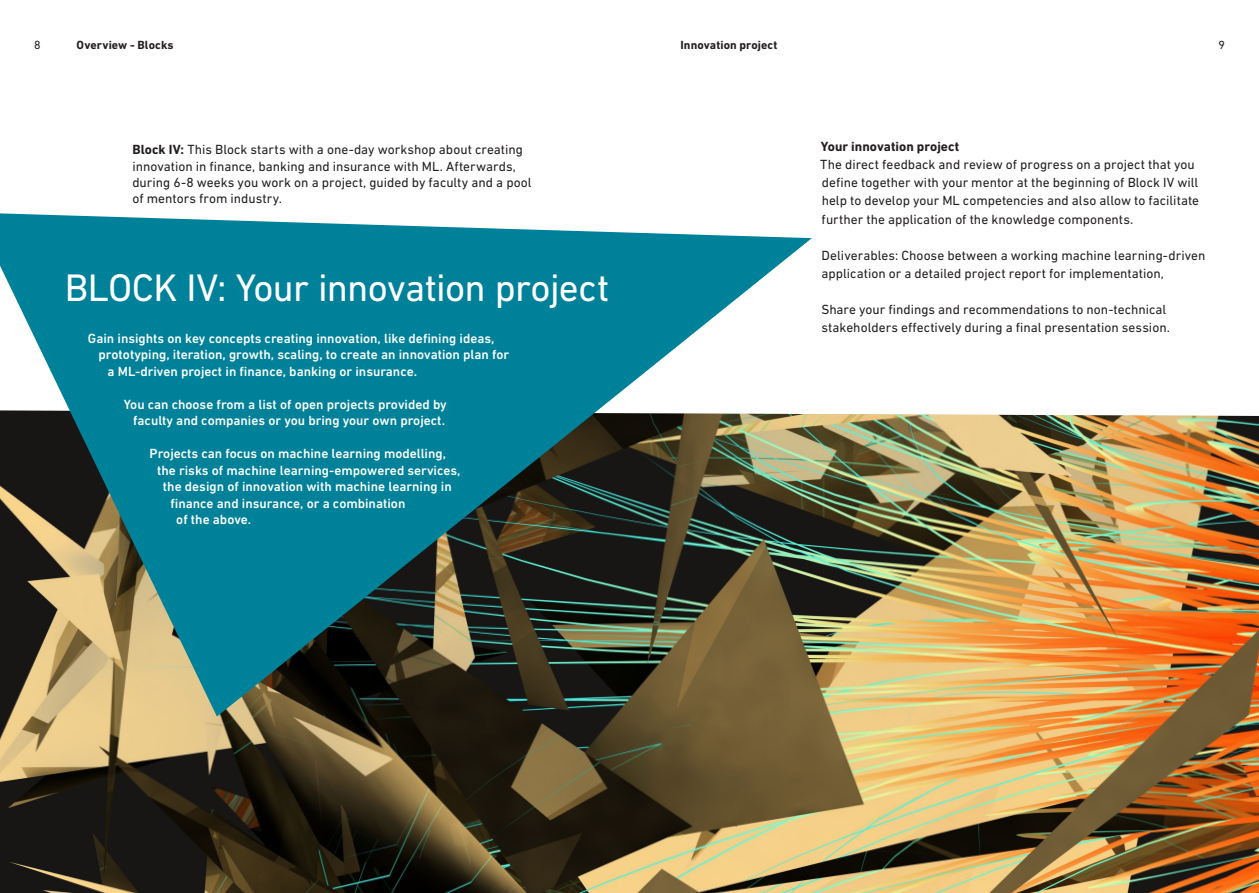
<style>
.page{position:relative;width:1259px;height:893px;background:#fff}
.page>*{position:absolute;margin:0;border:0;box-sizing:border-box;transform-origin:0 0}
.t1{font:39px "DIN Next W1 G";letter-spacing:-.015em;color:#fff}
.t2{font:13.5px/18px "DIN Next W1 G";color:#231f20}
.t3{font:500 13.5px/16.5px "DIN Next W1 G";color:#fff;text-align:center}
.t4{font:700 13.5px "DIN Next W1 G";letter-spacing:.005em;color:#231f20}
.t5{font:700 12px "DIN Next W1 G";letter-spacing:.01em;color:#231f20}
.t6{font:12px "DIN Next W1 G";color:#231f20}
.s1{font-weight:700}
</style>
<div class="page">
<img style="left:0;top:414px;width:1259px;height:479px">
<svg style="left:0;top:213px;width:812px;height:503px;background:#367679"></svg>
<p class="t6" style="left:34px;top:38px;width:8px">8</p>
<p class="t5" style="left:77px;top:37px;width:99px">Overview - Blocks</p>
<p class="t2" style="left:132px;top:142px;width:401px;line-height:16.2px"><span class="s1">Block IV:</span> This Block starts with a one-day workshop about creating innovation in finance, banking and insurance with ML. Afterwards, during 6-8 weeks you work on a project, guided by faculty and a pool of mentors from industry.</p>
<h1 class="t1" style="left:65px;top:266px;width:546px">BLOCK IV: Your innovation project</h1>
<p class="t3" style="left:88px;top:330px;width:408px">Gain insights on key concepts creating innovation, like defining ideas,</p>
<p class="t3" style="left:99px;top:346px;width:412px">prototyping, iteration, growth, scaling, to create an innovation plan for</p>
<p class="t3" style="left:108px;top:363px;width:311px">a ML-driven project in finance, banking or insurance.</p>
<p class="t3" style="left:124px;top:396px;width:324px">You can choose from a list of open projects provided by faculty and companies or you bring your own project.</p>
<p class="t3" style="left:150px;top:445px;width:298px">Projects can focus on machine learning modelling,</p>
<p class="t3" style="left:157px;top:462px;width:305px">the risks of machine learning-empowered services,</p>
<p class="t3" style="left:163px;top:478px;width:290px">the design of innovation with machine learning in</p>
<p class="t3" style="left:170px;top:495px;width:236px">finance and insurance, or a combination</p>
<p class="t3" style="left:176px;top:511px;width:77px">of the above.</p>
<p class="t5" style="left:680px;top:37px;width:98px">Innovation project</p>
<p class="t6" style="left:1218px;top:38px;width:8px">9</p>
<p class="t4" style="left:821px;top:139px;width:140px">Your innovation project</p>
<p class="t2" style="left:820px;top:156px;width:380px">The direct feedback and review of progress on a project that you define together with your mentor at the beginning of Block IV will help to develop your ML competencies and also allow to facilitate further the application of the knowledge components.</p>
<p class="t2" style="left:821px;top:246px;width:385px">Deliverables: Choose between a working machine learning-driven application or a detailed project report for implementation,</p>
<p class="t2" style="left:821px;top:300px;width:350px">Share your findings and recommendations to non-technical stakeholders effectively during a final presentation session.</p>
</div>
